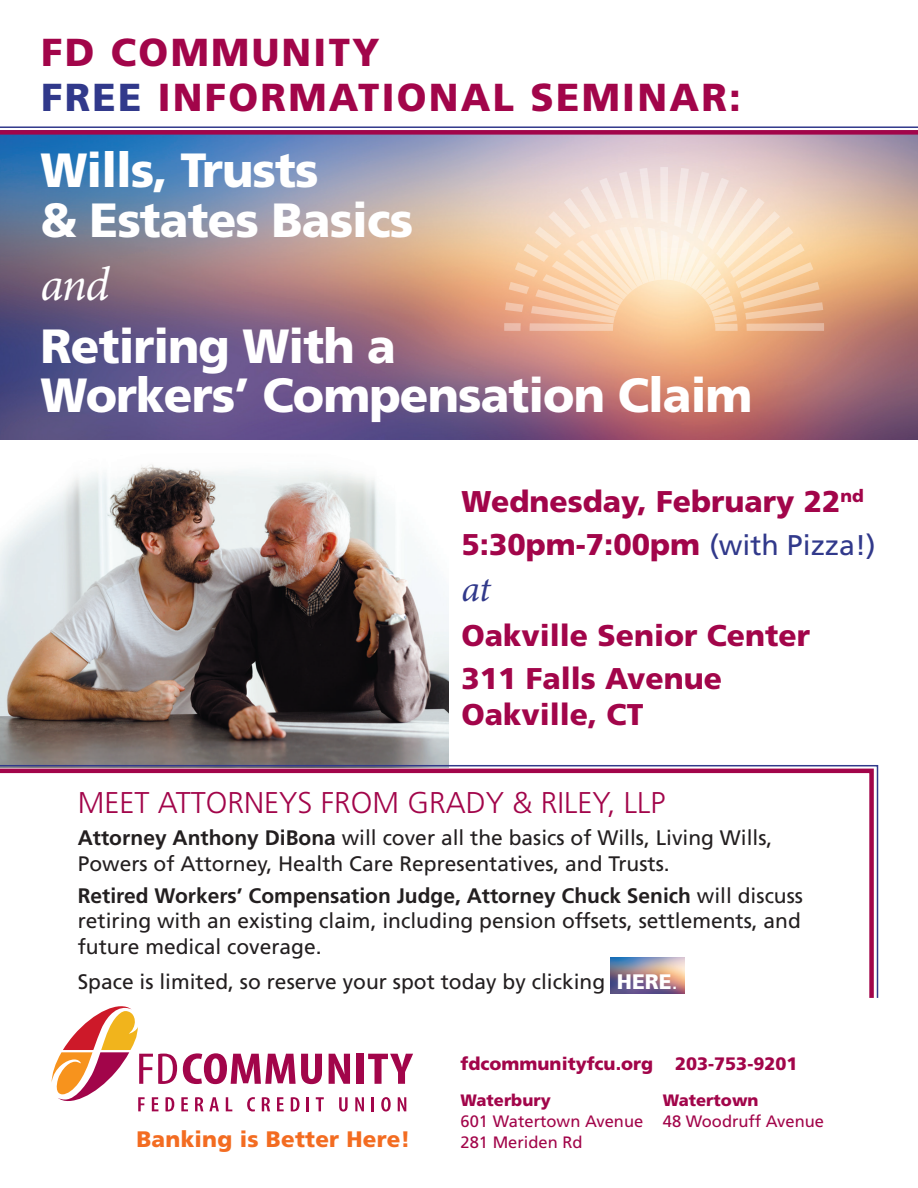
<style>
.page{position:relative;width:918px;height:1188px;background:#fff}
.page>*{position:absolute;margin:0;border:0;box-sizing:border-box;transform-origin:0 0}
.t1{font:900 48px/49.5px "Frutiger";letter-spacing:-.02em;color:#fff}
.t2{font:italic 48px "Minion Pro";color:#fff}
.t3{font:900 39px/45px "Frutiger";letter-spacing:.06em;color:#a2054a}
.t4{font:italic 37.5px "Minion Pro";color:#31398b}
.t5{font:900 30px/36px "Frutiger";color:#a2054a}
.t6{font:300 30px "Frutiger";color:#a2054a}
.t7{font:900 22.35px "Frutiger";letter-spacing:.01em;color:#f36c21}
.t8{font:21px/25.5px "Frutiger";color:#231f20}
.t9{font:900 18px "Frutiger";color:#a2054a}
.t10{font:16.5px/21px "Frutiger";color:#a2054a}
.s1{color:#31398b}
.s2{font-weight:400;font-size:28.5px;color:#31398b}
.s3{font-weight:700}
.s4{font-weight:900;color:#fff}
.s5{color:#fff}
.s6{font-weight:900}
</style>
<div class="page">
<svg style="left:51px;top:1006px;width:362px;height:106px"></svg>
<img style="left:0;top:464px;width:449px;height:300px">
<img style="left:0;top:364px;width:918px;height:76px">
<svg style="left:0;top:766px;width:876px;height:232px"></svg>
<img style="left:0;top:130px;width:918px;height:234px">
<p class="t3" style="left:41px;top:29px;width:701px">FD COMMUNITY<br><span class="s1">FREE</span> INFORMATIONAL SEMINAR:</p>
<p class="t1" style="left:40px;top:145px;width:374px">Wills, Trusts<br>&amp; Estates Basics</p>
<p class="t2" style="left:40px;top:252px;width:71px">and</p>
<p class="t1" style="left:40px;top:320px;width:714px">Retiring With a<br>Workers’ Compensation Claim</p>
<p class="t5" style="left:462px;top:483px;width:404px">Wednesday, February 22<sup>nd</sup></p>
<p class="t5" style="left:462px;top:526px;width:416px">5:30pm-7:00pm <span class="s2">(with Pizza!)</span></p>
<p class="t4" style="left:462px;top:563px;width:31px">at</p>
<p class="t5" style="left:462px;top:617px;width:350px">Oakville Senior Center</p>
<p class="t5" style="left:462px;top:660px;width:262px">311 Falls Avenue<br>Oakville, CT</p>
<p class="t6" style="left:78px;top:786px;width:589px">MEET ATTORNEYS FROM GRADY &amp; RILEY, LLP</p>
<p class="t8" style="left:78px;top:825px;width:696px"><span class="s3">Attorney Anthony DiBona</span> will cover all the basics of Wills, Living Wills,<br>Powers of Attorney, Health Care Representatives, and Trusts.</p>
<p class="t8" style="left:78px;top:883px;width:727px;text-align:justify"><span class="s3">Retired Workers’ Compensation Judge, Attorney Chuck Senich</span> will discuss retiring with an existing claim, including pension offsets, settlements, and future medical coverage.</p>
<p class="t8" style="left:78px;top:969px;width:601px">Space is limited, so reserve your spot today by clicking <span class="s4">HERE</span><span class="s5">.</span></p>
<p class="t7" style="left:136px;top:1126px;width:276px">Banking is Better Here!</p>
<p class="t9" style="left:461px;top:1052px;width:338px">fdcommunityfcu.org 203-753-9201</p>
<p class="t10" style="left:461px;top:1090px;width:184px"><span class="s6">Waterbury<br></span>601 Watertown Avenue<br>281 Meriden Rd</p>
<p class="t10" style="left:663px;top:1090px;width:163px"><span class="s6">Watertown<br></span>48 Woodruff Avenue</p>
</div>
